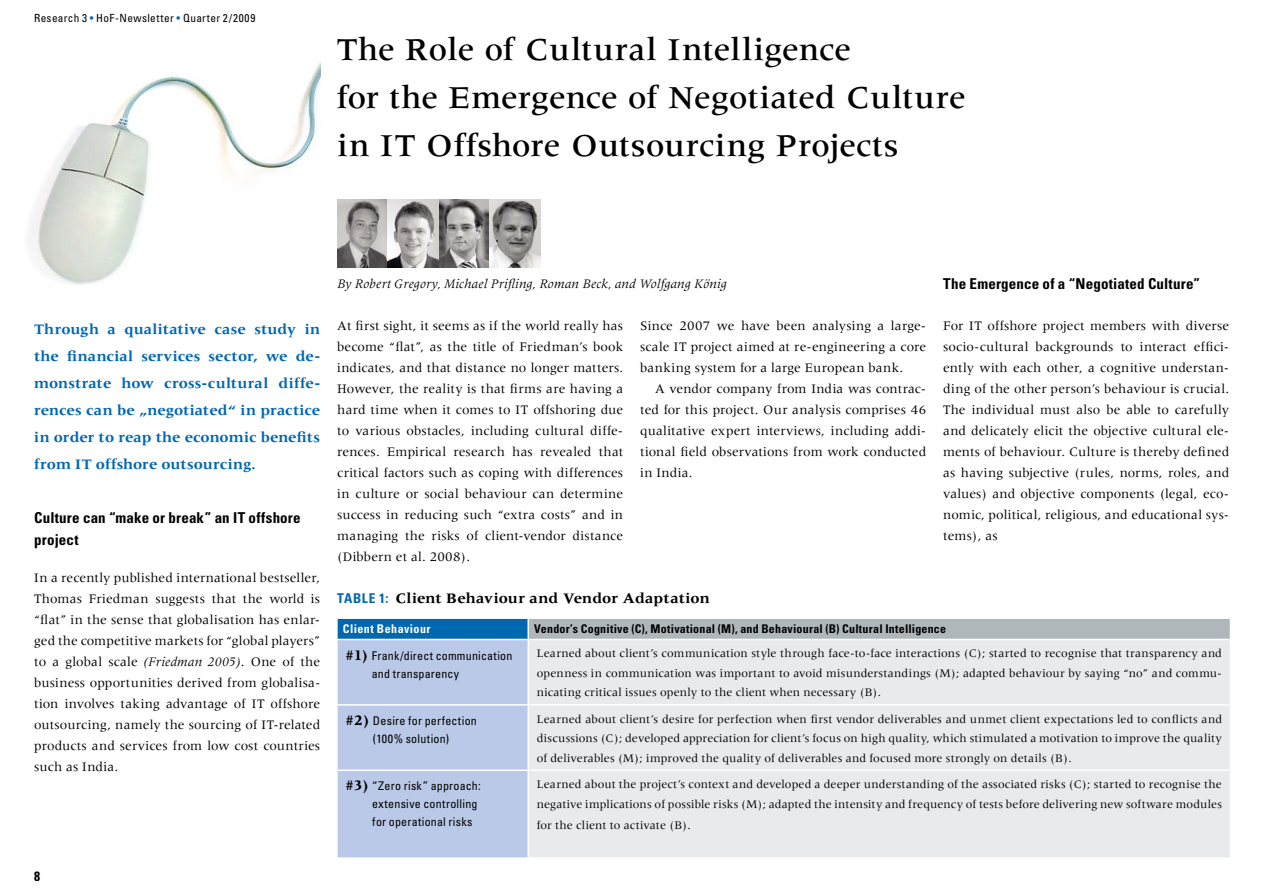
<style>
.page{position:relative;width:1263px;height:893px;background:#fff}
.page>*{position:absolute;margin:0;border:0;box-sizing:border-box;transform-origin:0 0}
.t1{font:500 33px/48px "Meridien";letter-spacing:.01em;color:#000}
.t2{font:700 15px/27px "Meridien";color:#0067b1;text-align:justify}
.t3{font:700 condensed 15px/22.5px "Univers";letter-spacing:.01em;color:#000}
.t4{font:700 15px "Meridien";letter-spacing:.005em;color:#000}
.t5{font:13.5px/21px "Meridien";letter-spacing:.01em;color:#000;text-align:justify}
.t6{font:italic 13.5px "Meridien";letter-spacing:.005em;color:#000}
.t7{font:700 condensed 13.5px "Univers";color:#000}
.t8{font:12px/19.5px "Meridien";letter-spacing:.01em;color:#000;text-align:justify}
.t9{font:condensed 12px/18px "Univers";letter-spacing:.02em;color:#000}
.t10{font:700 condensed 12px "Univers";letter-spacing:.015em;color:#000}
.t11{font:700 condensed 12px "Univers";letter-spacing:.04em;color:#fff}
.t12{font:condensed 11.25px "Univers";letter-spacing:.035em;color:#000}
.s1{color:#0067b1}
.s2{font-style:italic}
.s3{font-family:"Univers";font-stretch:condensed;font-size:13.5px;color:#0067b1}
.s4{font-family:"Meridien";font-weight:700;font-stretch:normal;font-size:15px}
</style>
<div class="page">
<img style="left:29px;top:62px;width:291px;height:223px">
<div style="left:337px;top:618px;width:191px;height:21px;background:#0067b1"></div>
<div style="left:528px;top:618px;width:702px;height:21px;background:#b0b7bb"></div>
<div style="left:338px;top:640px;width:189px;height:217px;background:#b9c9e7"></div>
<div style="left:529px;top:640px;width:701px;height:217px;background:#e8eaec"></div>
<hr style="left:336px;top:704px;width:192px;height:2px;background:#fff">
<hr style="left:336px;top:769px;width:192px;height:2px;background:#fff">
<hr style="left:528px;top:704px;width:703px;height:2px;background:#fff">
<hr style="left:528px;top:769px;width:703px;height:2px;background:#fff">
<hr style="left:528px;top:617px;width:703px;height:2px;background:#fff">
<hr style="left:336px;top:617px;width:192px;height:2px;background:#fff">
<hr style="left:336px;top:619px;width:2px;height:20px;background:#fff">
<hr style="left:527px;top:619px;width:2px;height:20px;background:#fff">
<img style="left:439px;top:199px;width:50px;height:68px">
<svg style="left:337px;top:199px;width:51px;height:68px;background:#9d9997"></svg>
<svg style="left:489px;top:199px;width:51px;height:68px;background:#a29f9d"></svg>
<svg style="left:388px;top:199px;width:51px;height:68px;background:#b3afaf"></svg>
<p class="t12" style="left:34px;top:13px;width:223px">Research 3 <span class="s1">•</span> HoF-Newsletter <span class="s1">•</span> Quarter 2/2009</p>
<h1 class="t1" style="left:337px;top:28px;width:630px">The Role of Cultural Intelligence<br>for the Emergence of Negotiated Culture in IT Offshore Outsourcing Projects</h1>
<p class="t2" style="left:34px;top:317px;width:287px">Through a qualitative case study in the financial services sector, we de&shy;monstrate how cross-cultural diffe&shy;rences can be „negotiated“ in practice in order to reap the economic benefits from IT offshore outsourcing.</p>
<p class="t3" style="left:34px;top:508px;width:268px">Culture can “make or break” an IT offshore project</p>
<p class="t5" style="left:34px;top:568px;width:288px">In a recently published international bestseller, Thomas Friedman suggests that the world is “flat” in the sense that globalisation has enlar&shy;ged the competitive markets for “global players” to a global scale <span class="s2">(Friedman 2005)</span>. One of the business opportunities derived from globalisa&shy;tion involves taking advantage of IT offshore outsourcing, namely the sourcing of IT-related products and services from low cost countries such as India.</p>
<p class="t7" style="left:34px;top:871px;width:7px">8</p>
<p class="t6" style="left:337px;top:279px;width:391px">By Robert Gregory, Michael Prifling, Roman Beck, and Wolfgang König</p>
<p class="t3" style="left:943px;top:274px;width:258px">The Emergence of a “Negotiated Culture”</p>
<p class="t5" style="left:943px;top:316px;width:287px">For IT offshore project members with diverse socio-cultural backgrounds to interact effici&shy;ently with each other, a cognitive understan&shy;ding of the other person’s behaviour is crucial.<br>The individual must also be able to carefully and delicately elicit the objective cultural ele&shy;ments of behaviour. Culture is thereby defined as having subjective (rules, norms, roles, and values) and objective components (legal, eco&shy;nomic, political, religious, and educational sys&shy;tems), as</p>
<p class="t5" style="left:337px;top:316px;width:287px">At first sight, it seems as if the world really has become “flat”, as the title of Friedman’s book indicates, and that distance no longer matters.<br>However, the reality is that firms are having a hard time when it comes to IT offshoring due to various obstacles, including cultural diffe&shy;rences. Empirical research has revealed that critical factors such as coping with differences in culture or social behaviour can determine success in reducing such “extra costs” and in managing the risks of client-vendor distance (Dibbern et al. 2008).</p>
<p class="t5" style="left:640px;top:316px;width:287px">Since 2007 we have been analysing a large&shy;scale IT project aimed at re-engineering a core banking system for a large European bank.</p>
<p class="t5" style="left:640px;top:379px;width:287px;text-indent:15px">A vendor company from India was contrac&shy;ted for this project. Our analysis comprises 46 qualitative expert interviews, including addi&shy;tional field observations from work conducted in India.</p>
<p class="t4" style="left:337px;top:592px;width:374px"><span class="s3">TABLE 1:</span> Client Behaviour and Vendor Adaptation</p>
<p class="t11" style="left:343px;top:625px;width:89px">Client Behaviour</p>
<p class="t10" style="left:534px;top:625px;width:413px">Vendor’s Cognitive (C), Motivational (M), and Behavioural (B) Cultural Intelligence</p>
<p class="t9" style="left:372px;top:647px;width:142px;text-indent:-26px"><span class="s4">#1)</span> Frank/direct communication and transparency</p>
<p class="t8" style="left:537px;top:645px;width:687px">Learned about client’s communication style through face-to-face interactions (C); started to recognise that transparency and openness in communication was important to avoid misunderstandings (M); adapted behaviour by saying “no” and commu&shy;nicating critical issues openly to the client when necessary (B).</p>
<p class="t9" style="left:345px;top:713px;width:133px;text-align:center"><span class="s4">#2)</span> Desire for perfection (100% solution)</p>
<p class="t8" style="left:537px;top:710px;width:687px">Learned about client’s desire for perfection when first vendor deliverables and unmet client expectations led to conflicts and discussions (C); developed appreciation for client’s focus on high quality, which stimulated a motivation to improve the quality of deliverables (M); improved the quality of deliverables and focused more strongly on details (B).</p>
<p class="t9" style="left:372px;top:778px;width:110px;text-indent:-27px"><span class="s4">#3)</span> “Zero risk” approach: extensive controlling for operational risks</p>
<p class="t8" style="left:537px;top:775px;width:687px">Learned about the project’s context and developed a deeper understanding of the associated risks (C); started to recognise the negative implications of possible risks (M); adapted the intensity and frequency of tests before delivering new software modules</p>
<p class="t8" style="left:537px;top:816px;width:156px">for the client to activate (B).</p>
</div>
